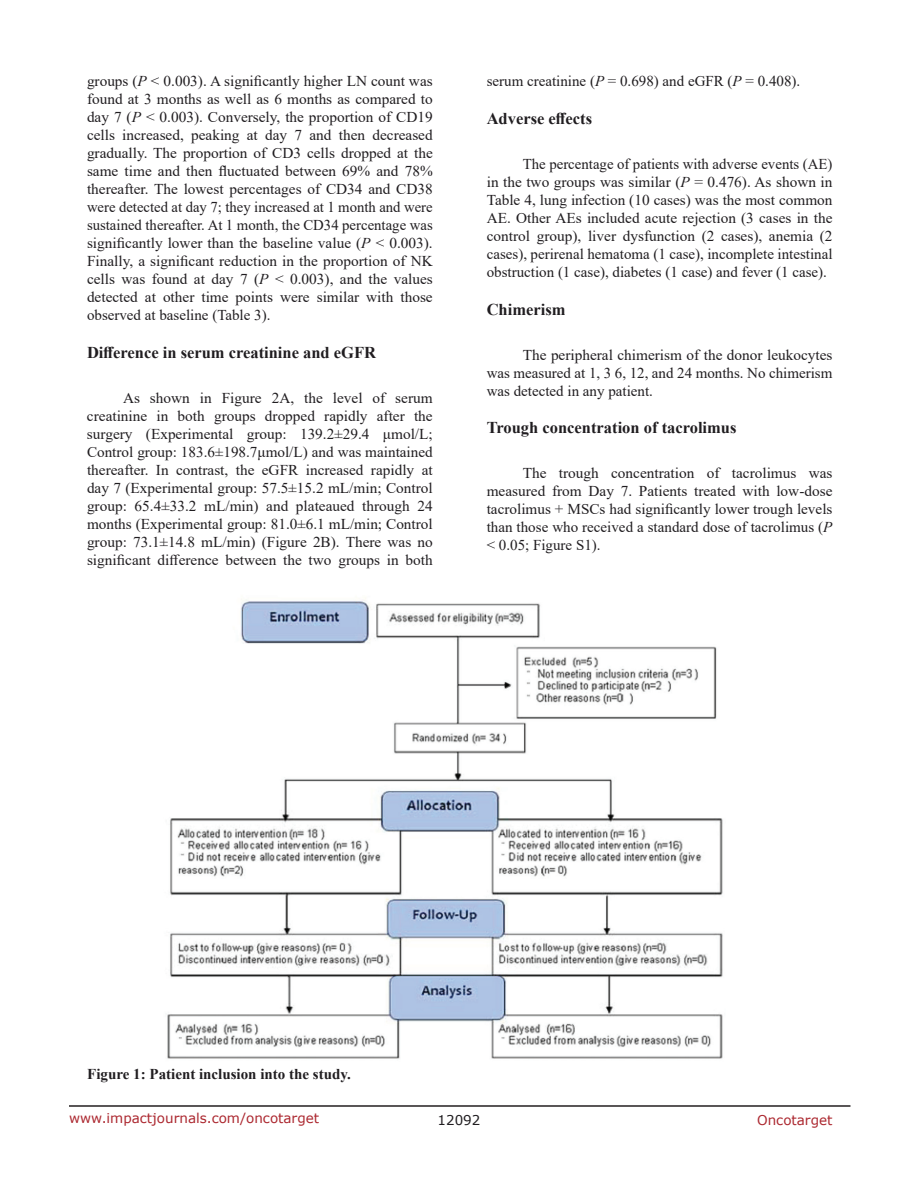
<style>
.page{position:relative;width:918px;height:1188px;background:#fff}
.page>*{position:absolute;margin:0;border:0;box-sizing:border-box;transform-origin:0 0}
.t1{font:700 16.5px "Times New Roman";color:#201d20}
.t2{font:15px/18px "Times New Roman";color:#201d20;text-align:justify}
.t3{font:700 15px "Times New Roman";color:#201d20}
.t4{font:13.5px "Verdana";color:#ac2830}
.t5{font:13.5px "Verdana";color:#201d20}
.s1{font-style:italic}
</style>
<div class="page">
<hr style="left:69px;top:1105px;width:781px;height:2px;background:#231f20">
<img style="left:167px;top:600px;width:556px;height:459px">
<p class="t2" style="left:87px;top:72px;width:347px">groups (<span class="s1">P</span> &lt; 0.003). A significantly higher LN count was found at 3 months as well as 6 months as compared to day 7 (<span class="s1">P</span> &lt; 0.003). Conversely, the proportion of CD19 cells increased, peaking at day 7 and then decreased gradually. The proportion of CD3 cells dropped at the same time and then fluctuated between 69% and 78% thereafter. The lowest percentages of CD34 and CD38 were detected at day 7; they increased at 1 month and were sustained thereafter. At 1 month, the CD34 percentage was significantly lower than the baseline value (<span class="s1">P</span> &lt; 0.003).<br>Finally, a significant reduction in the proportion of NK cells was found at day 7 (<span class="s1">P</span> &lt; 0.003), and the values detected at other time points were similar with those observed at baseline (Table 3).</p>
<p class="t1" style="left:87px;top:340px;width:291px">Difference in serum creatinine and eGFR</p>
<p class="t2" style="left:87px;top:388px;width:347px;text-indent:36px">As shown in Figure 2A, the level of serum creatinine in both groups dropped rapidly after the surgery (Experimental group: 139.2±29.4 μmol/L; Control group: 183.6±198.7μmol/L) and was maintained thereafter. In contrast, the eGFR increased rapidly at day 7 (Experimental group: 57.5±15.2 mL/min; Control group: 65.4±33.2 mL/min) and plateaued through 24 months (Experimental group: 81.0±6.1 mL/min; Control group: 73.1±14.8 mL/min) (Figure 2B). There was no significant difference between the two groups in both</p>
<p class="t2" style="left:487px;top:72px;width:315px">serum creatinine (<span class="s1">P</span> = 0.698) and eGFR (<span class="s1">P</span> = 0.408).</p>
<p class="t1" style="left:487px;top:106px;width:107px">Adverse effects</p>
<p class="t2" style="left:487px;top:154px;width:347px;text-indent:36px">The percentage of patients with adverse events (AE) in the two groups was similar (<span class="s1">P</span> = 0.476). As shown in Table 4, lung infection (10 cases) was the most common AE. Other AEs included acute rejection (3 cases in the control group), liver dysfunction (2 cases), anemia (2 cases), perirenal hematoma (1 case), incomplete intestinal obstruction (1 case), diabetes (1 case) and fever (1 case).</p>
<p class="t1" style="left:487px;top:297px;width:80px">Chimerism</p>
<p class="t2" style="left:487px;top:345px;width:347px;text-indent:36px">The peripheral chimerism of the donor leukocytes was measured at 1, 3 6, 12, and 24 months. No chimerism was detected in any patient.</p>
<p class="t1" style="left:487px;top:416px;width:251px">Trough concentration of tacrolimus</p>
<p class="t2" style="left:487px;top:464px;width:347px;text-indent:36px">The trough concentration of tacrolimus was measured from Day 7. Patients treated with low-dose tacrolimus + MSCs had significantly lower trough levels than those who received a standard dose of tacrolimus (<span class="s1">P </span>&lt; 0.05; Figure S1).</p>
<p class="t3" style="left:87px;top:1063px;width:265px">Figure 1: Patient inclusion into the study.</p>
<p class="t4" style="left:69px;top:1109px;width:252px">www.impactjournals.com/oncotarget</p>
<p class="t5" style="left:438px;top:1111px;width:44px">12092</p>
<p class="t4" style="left:757px;top:1111px;width:77px">Oncotarget</p>
</div>
